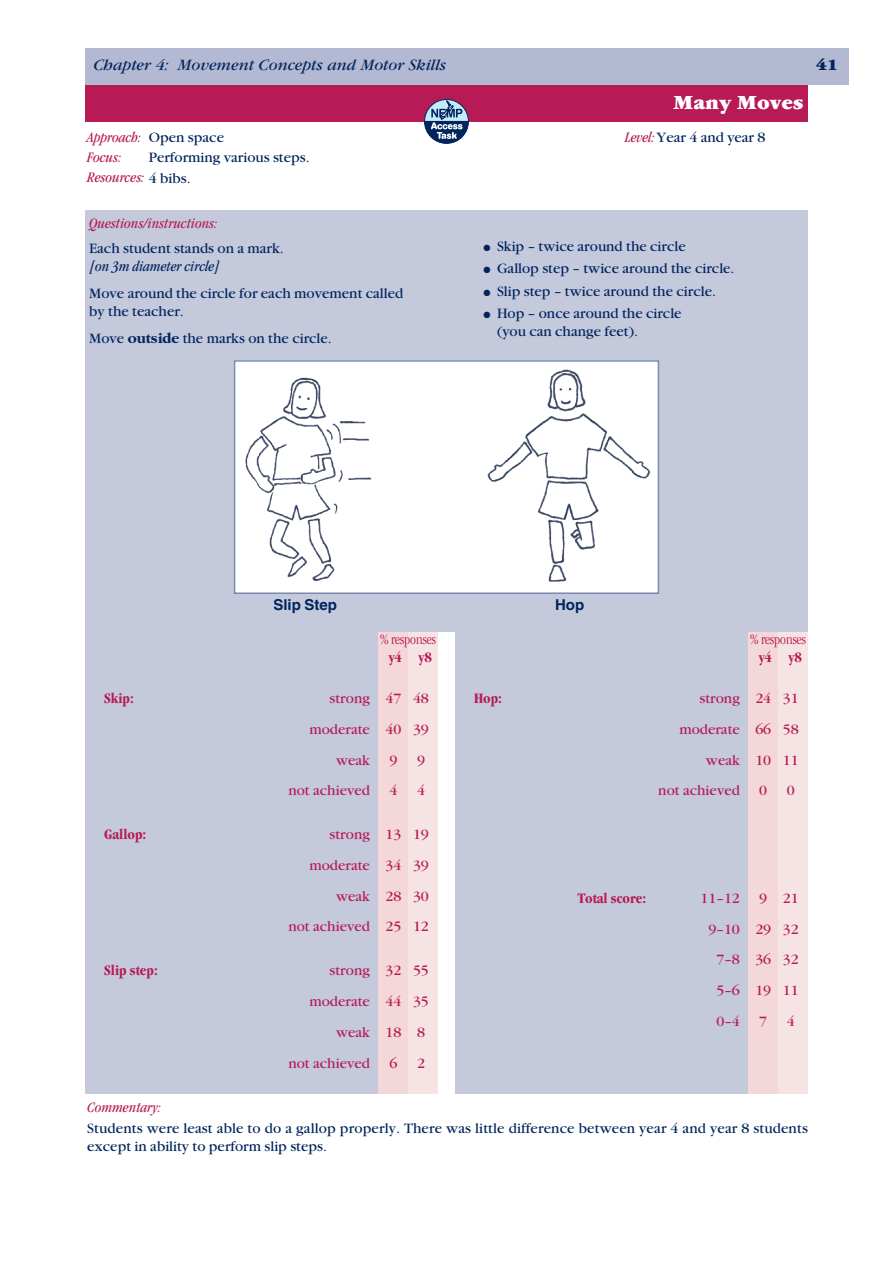
<style>
.page{position:relative;width:893px;height:1263px;background:#fff}
.page>*{position:absolute;margin:0;border:0;box-sizing:border-box;transform-origin:0 0}
.TaskTitle_R{font:900 21px "Garamond M";color:#fff}
.PageHeader{font:italic 16.5px "Garamond M";color:#00255d}
.PageHeader-2{font:900 16.5px "Garamond M";color:#00255d}
.Ans_2C_w_heading{font:15px "Garamond M";color:#b71a54}
.Commentary{font:15px/18.1px "Garamond M";letter-spacing:.01em;color:#00255d}
._2CA_indent{font:15px/18.1px "Garamond M";color:#00255d}
._2C_text{font:15px/18.1px "Garamond M";color:#00255d}
.Red_Head{font:italic condensed 15px "Garamond M";color:#b71a54}
.Total_score_2C{font:15px "Garamond M";color:#b71a54}
.Ans_2C_w_heading-2{font:700 condensed 15px "Garamond M";color:#b71a54}
.Focus{font:15px "Garamond M";color:#00255d}
.responses{font:300 condensed 15px "Garamond M";color:#b71a54}
.ChapTxt{font:700 15px "Hawn Helv";color:#00255d}
.Total_score_2C-2{font:700 condensed 15px "Garamond M";color:#b71a54}
.Commentaryhead{font:italic condensed 15px "Garamond M";color:#b71a54}
.ApprLevRes{font:15px "Garamond M";color:#00255d}
.y4_y8{font:700 condensed 15px "Garamond M";color:#b71a54}
.s1{font-style:italic;font-stretch:condensed;color:#b71a54}
.s2{font-style:normal;font-stretch:normal;color:#00255d}
.s3{font-style:italic;font-stretch:condensed}
.s4{font-weight:700}
</style>
<div class="page">
<div style="left:85px;top:49px;width:764px;height:36px;background:#b3b9d2"></div>
<div style="left:455px;top:210px;width:353px;height:947px;background:#c4c9dc"></div>
<div style="left:85px;top:210px;width:353px;height:947px;background:#c4c9dc"></div>
<div style="left:85px;top:85px;width:723px;height:36px;background:#b71a54"></div>
<div style="left:408px;top:632px;width:30px;height:525px;background:#f6e4e5"></div>
<div style="left:378px;top:632px;width:30px;height:525px;background:#f3d7d9"></div>
<div style="left:778px;top:632px;width:30px;height:525px;background:#f6e4e5"></div>
<div style="left:748px;top:632px;width:30px;height:525px;background:#f3d7d9"></div>
<div style="left:405px;top:210px;width:91px;height:422px;background:#c4c9dc"></div>
<div style="left:85px;top:1094px;width:725px;height:75px;background:#fff"></div>
<div style="left:237px;top:363px;width:419px;height:228px;background:#fff"></div>
<div style="left:234px;top:360px;width:425px;height:234px;border:2px solid #7b8ab0"></div>
<svg style="left:424px;top:99px;width:44px;height:44px"></svg>
<p class="PageHeader" style="left:94px;top:56px;width:354px">Chapter 4: Movement Concepts and Motor Skills</p>
<p class="PageHeader-2" style="left:816px;top:56px;width:23px">41</p>
<p class="TaskTitle_R" style="left:673px;top:91px;width:132px">Many Moves</p>
<p class="Red_Head" style="left:87px;top:129px;width:56px">Approach:</p>
<p class="Commentary" style="left:625px;top:128px;width:142px"><span class="s1">Level:</span>Year 4 and year 8</p>
<p class="Red_Head" style="left:87px;top:149px;width:36px">Focus:</p>
<p class="Red_Head" style="left:87px;top:169px;width:105px">Resources: <span class="s2">4 bibs.</span></p>
<p class="ApprLevRes" style="left:149px;top:130px;width:77px">Open space</p>
<p class="Focus" style="left:149px;top:150px;width:162px">Performing various steps.</p>
<p class="Red_Head" style="left:89px;top:215px;width:130px">Questions/instructions:</p>
<p class="_2C_text" style="left:89px;top:239px;width:196px">Each student stands on a mark. <span class="s3">[on 3m diameter circle]</span></p>
<p class="_2C_text" style="left:89px;top:284px;width:316px">Move around the circle for each movement called by the teacher.</p>
<p class="_2C_text" style="left:89px;top:329px;width:244px">Move <span class="s4">outside</span> the marks on the circle.</p>
<p class="_2CA_indent" style="left:483px;top:237px;width:204px">● Skip – twice around the circle</p>
<p class="_2CA_indent" style="left:483px;top:260px;width:253px">● Gallop step – twice around the circle.</p>
<p class="_2CA_indent" style="left:483px;top:282px;width:234px">● Slip step – twice around the circle.</p>
<p class="_2CA_indent" style="left:497px;top:305px;width:186px;text-indent:-14px">● Hop – once around the circle (you can change feet).</p>
<p class="ChapTxt" style="left:273px;top:596px;width:65px">Slip Step</p>
<p class="ChapTxt" style="left:555px;top:596px;width:31px">Hop</p>
<p class="responses" style="left:380px;top:631px;width:57px">% responses</p>
<p class="y4_y8" style="left:389px;top:649px;width:45px">y4 y8</p>
<p class="responses" style="left:750px;top:631px;width:57px">% responses</p>
<p class="y4_y8" style="left:759px;top:649px;width:45px">y4 y8</p>
<p class="Ans_2C_w_heading-2" style="left:104px;top:690px;width:31px">Skip:</p>
<p class="Ans_2C_w_heading" style="left:330px;top:690px;width:101px">strong 47 48</p>
<p class="Ans_2C_w_heading" style="left:309px;top:721px;width:121px">moderate 40 39</p>
<p class="Ans_2C_w_heading" style="left:336px;top:752px;width:35px">weak</p>
<p class="Ans_2C_w_heading" style="left:389px;top:752px;width:9px">9</p>
<p class="Ans_2C_w_heading" style="left:417px;top:752px;width:9px">9</p>
<p class="Ans_2C_w_heading" style="left:288px;top:783px;width:83px">not achieved</p>
<p class="Ans_2C_w_heading" style="left:389px;top:783px;width:9px">4</p>
<p class="Ans_2C_w_heading" style="left:417px;top:783px;width:9px">4</p>
<p class="Ans_2C_w_heading-2" style="left:104px;top:826px;width:44px">Gallop:</p>
<p class="Ans_2C_w_heading" style="left:330px;top:826px;width:101px">strong 13 19</p>
<p class="Ans_2C_w_heading" style="left:309px;top:857px;width:121px">moderate 34 39</p>
<p class="Ans_2C_w_heading" style="left:336px;top:888px;width:94px">weak 28 30</p>
<p class="Ans_2C_w_heading" style="left:288px;top:919px;width:142px">not achieved 25 12</p>
<p class="Ans_2C_w_heading-2" style="left:104px;top:962px;width:55px">Slip step:</p>
<p class="Ans_2C_w_heading" style="left:330px;top:962px;width:101px">strong 32 55</p>
<p class="Ans_2C_w_heading" style="left:309px;top:993px;width:121px">moderate 44 35</p>
<p class="Ans_2C_w_heading" style="left:336px;top:1024px;width:90px">weak 18 8</p>
<p class="Ans_2C_w_heading" style="left:288px;top:1055px;width:83px">not achieved</p>
<p class="Ans_2C_w_heading" style="left:389px;top:1055px;width:9px">6</p>
<p class="Ans_2C_w_heading" style="left:417px;top:1055px;width:9px">2</p>
<p class="Ans_2C_w_heading-2" style="left:474px;top:690px;width:29px">Hop:</p>
<p class="Ans_2C_w_heading" style="left:699px;top:690px;width:101px">strong 24 31</p>
<p class="Ans_2C_w_heading" style="left:679px;top:721px;width:121px">moderate 66 58</p>
<p class="Ans_2C_w_heading" style="left:706px;top:752px;width:94px">weak 10 11</p>
<p class="Ans_2C_w_heading" style="left:658px;top:783px;width:83px">not achieved</p>
<p class="Ans_2C_w_heading" style="left:759px;top:783px;width:9px">0</p>
<p class="Ans_2C_w_heading" style="left:787px;top:783px;width:9px">0</p>
<p class="Total_score_2C-2" style="left:578px;top:889px;width:70px">Total score:</p>
<p class="Total_score_2C" style="left:701px;top:890px;width:41px">11–12</p>
<p class="Total_score_2C" style="left:759px;top:890px;width:41px">9 21</p>
<p class="Total_score_2C" style="left:708px;top:921px;width:92px">9–10 29 32</p>
<p class="Total_score_2C" style="left:716px;top:952px;width:84px">7–8 36 32</p>
<p class="Total_score_2C" style="left:716px;top:982px;width:84px">5–6 19 11</p>
<p class="Total_score_2C" style="left:716px;top:1013px;width:25px">0–4</p>
<p class="Total_score_2C" style="left:759px;top:1013px;width:9px">7</p>
<p class="Total_score_2C" style="left:787px;top:1013px;width:9px">4</p>
<p class="Commentaryhead" style="left:87px;top:1099px;width:76px">Commentary:</p>
<p class="Commentary" style="left:87px;top:1119px;width:722px">Students were least able to do a gallop properly. There was little difference between year 4 and year 8 students except in ability to perform slip steps.</p>
</div>
